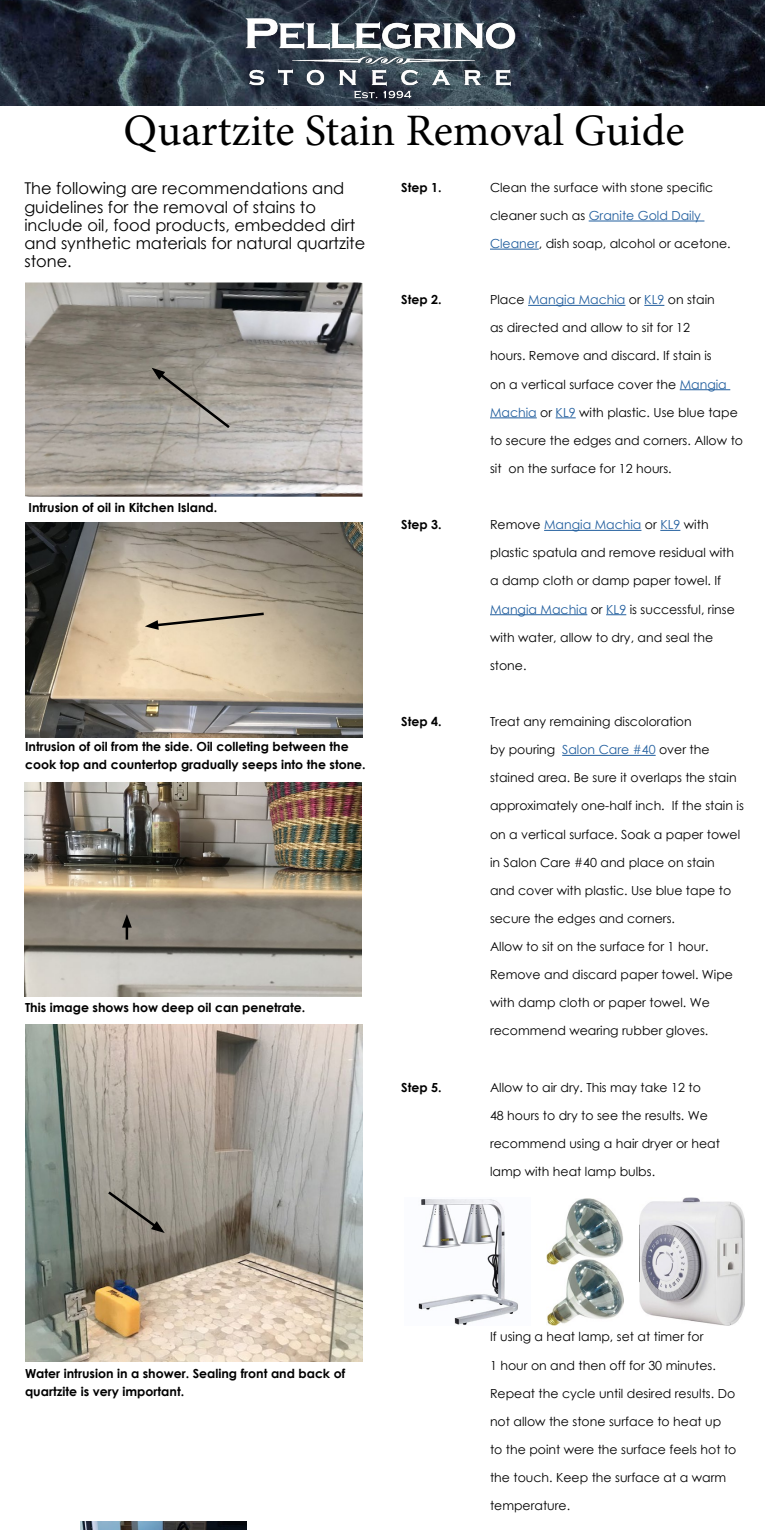
<style>
.page{position:relative;width:765px;height:1530px;background:#fff}
.page>*{position:absolute;margin:0;border:0;box-sizing:border-box;transform-origin:0 0}
.t1{font:45px "Minion Pro";color:#000}
.t2{font:16.25px/18.1px "Century Gothic";color:#000}
.t3{font:12.5px "Century Gothic";color:#000}
.t4{font:700 12.5px/18.1px "Century Gothic";color:#000}
.t5{font:12.5px "Century Gothic";color:#215e9e}
.s1{color:#000}
.s2{color:#215e9e}
</style>
<div class="page">
<img style="left:0;top:0;width:765px;height:106px">
<img style="left:197px;top:16px;width:367px;height:90px">
<hr style="left:589px;top:221px;width:115px;height:1px;background:#215e9e">
<hr style="left:490px;top:249px;width:49px;height:1px;background:#215e9e">
<hr style="left:528px;top:305px;width:97px;height:1px;background:#215e9e">
<svg style="left:644px;top:305px;width:20px;height:1px"></svg>
<hr style="left:680px;top:389px;width:50px;height:1px;background:#215e9e">
<hr style="left:490px;top:418px;width:47px;height:1px;background:#215e9e">
<svg style="left:556px;top:418px;width:20px;height:1px"></svg>
<hr style="left:544px;top:530px;width:97px;height:1px;background:#215e9e">
<svg style="left:660px;top:530px;width:20px;height:1px"></svg>
<hr style="left:490px;top:614px;width:97px;height:1px;background:#215e9e">
<svg style="left:606px;top:614px;width:20px;height:1px"></svg>
<hr style="left:562px;top:755px;width:94px;height:1px;background:#215e9e">
<img style="left:24px;top:782px;width:338px;height:214px">
<img style="left:25px;top:282px;width:337px;height:215px">
<img style="left:25px;top:523px;width:337px;height:214px">
<img style="left:25px;top:1024px;width:337px;height:337px">
<svg style="left:152px;top:368px;width:80px;height:63px"></svg>
<svg style="left:145px;top:611px;width:121px;height:19px"></svg>
<svg style="left:122px;top:914px;width:10px;height:26px"></svg>
<svg style="left:105px;top:1189px;width:60px;height:44px"></svg>
<img style="left:80px;top:1521px;width:167px;height:9px">
<img style="left:418px;top:1199px;width:100px;height:126px">
<img style="left:547px;top:1199px;width:76px;height:127px">
<img style="left:640px;top:1197px;width:105px;height:129px">
<h1 class="t1" style="left:124px;top:101px;width:562px">Quartzite Stain Removal Guide</h1>
<h2 class="t2" style="left:24px;top:179px;width:343px">The following are recommendations and guidelines for the removal of stains to include oil, food products, embedded dirt and synthetic materials for natural quartzite stone.</h2>
<p class="t4" style="left:401px;top:178px;width:42px">Step 1.</p>
<p class="t3" style="left:490px;top:178px;width:225px">Clean the surface with stone specific</p>
<p class="t5" style="left:490px;top:207px;width:212px"><span class="s1">cleaner such as</span> Granite Gold Daily</p>
<p class="t3" style="left:490px;top:235px;width:242px"><span class="s2">Cleaner</span>, dish soap, alcohol or acetone.</p>
<p class="t4" style="left:28px;top:498px;width:190px">Intrusion of oil in Kitchen Island.</p>
<p class="t4" style="left:25px;top:736px;width:342px">Intrusion of oil from the side. Oil colleting between the cook top and countertop gradually seeps into the stone.</p>
<p class="t4" style="left:25px;top:997px;width:282px">This image shows how deep oil can penetrate.</p>
<p class="t4" style="left:401px;top:290px;width:42px">Step 2.</p>
<p class="t5" style="left:490px;top:291px;width:226px"><span class="s1">Place</span> Mangia Machia <span class="s1">or</span> KL9 <span class="s1">on stain</span></p>
<p class="t3" style="left:490px;top:319px;width:202px">as directed and allow to sit for 12</p>
<p class="t3" style="left:490px;top:347px;width:223px">hours. Remove and discard. If stain is</p>
<p class="t3" style="left:490px;top:375px;width:238px">on a vertical surface cover the <span class="s2">Mangia</span></p>
<p class="t3" style="left:490px;top:403px;width:249px"><span class="s2">Machia</span> or <span class="s2">KL9</span> with plastic. Use blue tape</p>
<p class="t3" style="left:490px;top:432px;width:255px">to secure the edges and corners. Allow to</p>
<p class="t3" style="left:490px;top:460px;width:183px">sit on the surface for 12 hours.</p>
<p class="t4" style="left:401px;top:515px;width:42px">Step 3.</p>
<p class="t5" style="left:490px;top:516px;width:220px"><span class="s1">Remove</span> Mangia Machia <span class="s1">or</span> KL9 <span class="s1">with</span></p>
<p class="t3" style="left:490px;top:544px;width:246px">plastic spatula and remove residual with</p>
<p class="t3" style="left:490px;top:572px;width:233px">a damp cloth or damp paper towel. If</p>
<p class="t3" style="left:490px;top:600px;width:246px"><span class="s2">Mangia Machia</span> or <span class="s2">KL9</span> is successful, rinse</p>
<p class="t3" style="left:490px;top:628px;width:225px">with water, allow to dry, and seal the</p>
<p class="t3" style="left:490px;top:657px;width:38px">stone.</p>
<p class="t4" style="left:401px;top:712px;width:42px">Step 4.</p>
<p class="t3" style="left:490px;top:713px;width:203px">Treat any remaining discoloration</p>
<p class="t3" style="left:490px;top:741px;width:221px">by pouring <span class="s2">Salon Care #40</span> over the</p>
<p class="t3" style="left:490px;top:769px;width:248px">stained area. Be sure it overlaps the stain</p>
<p class="t3" style="left:490px;top:797px;width:255px">approximately one-half inch. If the stain is</p>
<p class="t3" style="left:490px;top:825px;width:252px">on a vertical surface. Soak a paper towel</p>
<p class="t3" style="left:490px;top:853px;width:226px">in Salon Care #40 and place on stain</p>
<p class="t3" style="left:490px;top:882px;width:243px">and cover with plastic. Use blue tape to</p>
<p class="t3" style="left:490px;top:910px;width:187px">secure the edges and corners.</p>
<p class="t3" style="left:490px;top:938px;width:220px">Allow to sit on the surface for 1 hour.</p>
<p class="t3" style="left:490px;top:966px;width:245px">Remove and discard paper towel. Wipe</p>
<p class="t3" style="left:490px;top:994px;width:221px">with damp cloth or paper towel. We</p>
<p class="t3" style="left:490px;top:1022px;width:220px">recommend wearing rubber gloves.</p>
<p class="t4" style="left:401px;top:1078px;width:42px">Step 5.</p>
<p class="t3" style="left:490px;top:1078px;width:212px">Allow to air dry. This may take 12 to</p>
<p class="t3" style="left:490px;top:1107px;width:220px">48 hours to dry to see the results. We</p>
<p class="t3" style="left:490px;top:1135px;width:232px">recommend using a hair dryer or heat</p>
<p class="t3" style="left:490px;top:1163px;width:167px">lamp with heat lamp bulbs.</p>
<p class="t4" style="left:25px;top:1364px;width:322px">Water intrusion in a shower. Sealing front and back of quartzite is very important.</p>
<p class="t3" style="left:490px;top:1328px;width:215px">If using a heat lamp, set at timer for</p>
<p class="t3" style="left:490px;top:1356px;width:227px">1 hour on and then off for 30 minutes.</p>
<p class="t3" style="left:490px;top:1384px;width:247px">Repeat the cycle until desired results. Do</p>
<p class="t3" style="left:490px;top:1413px;width:233px">not allow the stone surface to heat up</p>
<p class="t3" style="left:490px;top:1441px;width:248px">to the point were the surface feels hot to</p>
<p class="t3" style="left:490px;top:1469px;width:238px">the touch. Keep the surface at a warm</p>
<p class="t3" style="left:490px;top:1497px;width:82px">temperature.</p>
</div>
